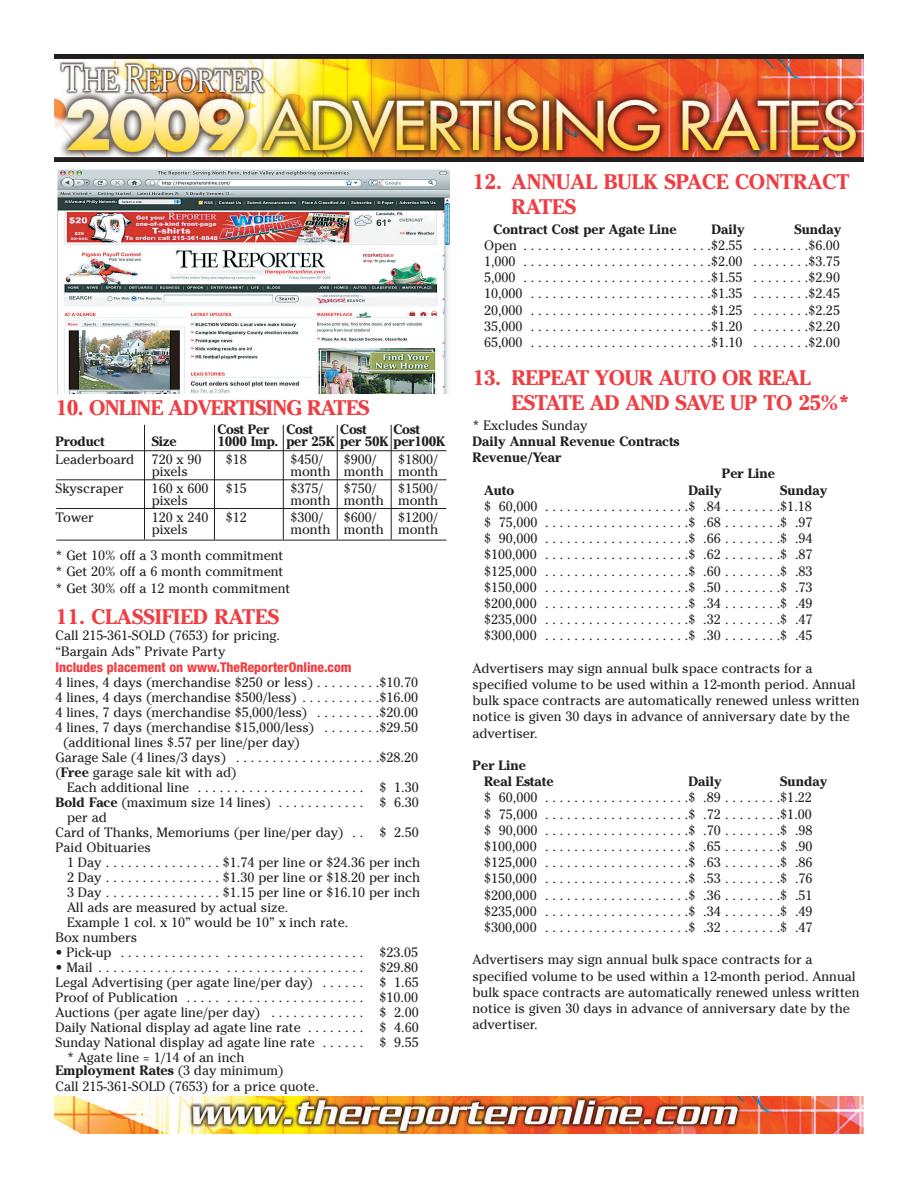
<style>
.page{position:relative;width:918px;height:1188px;background:#fff}
.page>*{position:absolute;margin:0;border:0;box-sizing:border-box;transform-origin:0 0}
.t1{font:700 21px/25.2px "Cheltenham";letter-spacing:-.015em;color:#ef3e43}
.t2{font:13.5px/16.2px "Cheltenham";color:#231f20}
.t3{font:700 13.5px/16.2px "Cheltenham";color:#231f20}
.t4{font:800 condensed 13.5px "Helvetica Neue";color:#ef3e43}
.s1{font-weight:700}
</style>
<div class="page">
<img style="left:54px;top:1096px;width:810px;height:38px">
<img style="left:54px;top:54px;width:810px;height:108px">
<hr style="left:56px;top:450px;width:391px;height:1px;background:#231f20">
<hr style="left:56px;top:479px;width:391px;height:1px;background:#231f20">
<hr style="left:56px;top:508px;width:391px;height:1px;background:#231f20">
<hr style="left:56px;top:540px;width:391px;height:1px;background:#231f20">
<hr style="left:144px;top:425px;width:1px;height:114px;background:#231f20">
<hr style="left:214px;top:425px;width:1px;height:114px;background:#231f20">
<hr style="left:283px;top:425px;width:1px;height:114px;background:#231f20">
<hr style="left:337px;top:425px;width:1px;height:114px;background:#231f20">
<hr style="left:391px;top:425px;width:1px;height:114px;background:#231f20">
<img style="left:57px;top:169px;width:393px;height:224px">
<h1 class="t1" style="left:56px;top:398px;width:315px">10. ONLINE ADVERTISING RATES</h1>
<p class="t3" style="left:218px;top:422px;width:53px">Cost Per</p>
<p class="t3" style="left:286px;top:422px;width:28px">Cost</p>
<p class="t3" style="left:340px;top:422px;width:28px">Cost</p>
<p class="t3" style="left:394px;top:422px;width:28px">Cost</p>
<p class="t3" style="left:56px;top:434px;width:51px">Product</p>
<p class="t3" style="left:152px;top:434px;width:26px">Size</p>
<p class="t3" style="left:217px;top:434px;width:229px">1000 Imp. per 25K per 50K per100K</p>
<p class="t2" style="left:56px;top:453px;width:80px">Leaderboard</p>
<p class="t2" style="left:152px;top:453px;width:51px">720 x 90</p>
<p class="t2" style="left:226px;top:453px;width:23px">$18</p>
<p class="t2" style="left:290px;top:453px;width:34px">$450/</p>
<p class="t2" style="left:344px;top:453px;width:34px">$900/</p>
<p class="t2" style="left:398px;top:453px;width:41px">$1800/</p>
<p class="t2" style="left:152px;top:465px;width:38px">pixels</p>
<p class="t2" style="left:290px;top:465px;width:149px">month month month</p>
<p class="t2" style="left:56px;top:482px;width:70px">Skyscraper</p>
<p class="t2" style="left:152px;top:482px;width:58px">160 x 600</p>
<p class="t2" style="left:226px;top:482px;width:23px">$15</p>
<p class="t2" style="left:290px;top:482px;width:34px">$375/</p>
<p class="t2" style="left:344px;top:482px;width:34px">$750/</p>
<p class="t2" style="left:398px;top:482px;width:41px">$1500/</p>
<p class="t2" style="left:152px;top:494px;width:38px">pixels</p>
<p class="t2" style="left:290px;top:494px;width:149px">month month month</p>
<p class="t2" style="left:56px;top:511px;width:40px">Tower</p>
<p class="t2" style="left:152px;top:511px;width:58px">120 x 240</p>
<p class="t2" style="left:226px;top:511px;width:23px">$12</p>
<p class="t2" style="left:290px;top:511px;width:34px">$300/</p>
<p class="t2" style="left:344px;top:511px;width:34px">$600/</p>
<p class="t2" style="left:398px;top:511px;width:41px">$1200/</p>
<p class="t2" style="left:152px;top:523px;width:38px">pixels</p>
<p class="t2" style="left:290px;top:523px;width:149px">month month month</p>
<p class="t2" style="left:56px;top:548px;width:236px">* Get 10% off a 3 month commitment * Get 20% off a 6 month commitment * Get 30% off a 12 month commitment</p>
<h1 class="t1" style="left:56px;top:607px;width:225px">11. CLASSIFIED RATES</h1>
<p class="t2" style="left:56px;top:629px;width:226px;line-height:15.8px">Call 215-361-SOLD (7653) for pricing. “Bargain Ads” Private Party</p>
<p class="t4" style="left:56px;top:662px;width:298px">Includes placement on www.TheReporterOnline.com</p>
<p class="t2" style="left:56px;top:675px;width:364px">4 lines, 4 days (merchandise $250 or less) . . . . . . . . .$10.70</p>
<p class="t2" style="left:56px;top:690px;width:364px">4 lines, 4 days (merchandise $500/less) . . . . . . . . . . .$16.00</p>
<p class="t2" style="left:56px;top:705px;width:364px">4 lines, 7 days (merchandise $5,000/less) . . . . . . . . .$20.00</p>
<p class="t2" style="left:56px;top:720px;width:364px">4 lines, 7 days (merchandise $15,000/less) . . . . . . . .$29.50</p>
<p class="t2" style="left:63px;top:735px;width:238px">(additional lines $.57 per line/per day)</p>
<p class="t2" style="left:56px;top:750px;width:364px">Garage Sale (4 lines/3 days) . . . . . . . . . . . . . . . . . . . .$28.20</p>
<p class="t2" style="left:56px;top:765px;width:183px">(<span class="s1">Free</span> garage sale kit with ad)</p>
<p class="t2" style="left:67px;top:780px;width:353px">Each additional line . . . . . . . . . . . . . . . . . . . . . . . $ 1.30</p>
<p class="t2" style="left:56px;top:795px;width:365px"><span class="s1">Bold Face</span> (maximum size 14 lines) . . . . . . . . . . . . $ 6.30</p>
<p class="t2" style="left:67px;top:810px;width:41px">per ad</p>
<p class="t2" style="left:56px;top:825px;width:365px">Card of Thanks, Memoriums (per line/per day) . . $ 2.50</p>
<p class="t2" style="left:56px;top:840px;width:97px">Paid Obituaries</p>
<p class="t2" style="left:67px;top:855px;width:355px">1 Day . . . . . . . . . . . . . . . . $1.74 per line or $24.36 per inch</p>
<p class="t2" style="left:67px;top:870px;width:355px">2 Day . . . . . . . . . . . . . . . . $1.30 per line or $18.20 per inch</p>
<p class="t2" style="left:67px;top:885px;width:355px">3 Day . . . . . . . . . . . . . . . . $1.15 per line or $16.10 per inch</p>
<p class="t2" style="left:67px;top:900px;width:223px">All ads are measured by actual size.</p>
<p class="t2" style="left:67px;top:915px;width:283px">Example 1 col. x 10” would be 10” x inch rate.</p>
<p class="t2" style="left:56px;top:930px;width:83px">Box numbers</p>
<p class="t2" style="left:56px;top:945px;width:364px">• Pick-up . . . . . . . . . . . . . . . . . . . . . . . . . . . . . . . . . $23.05</p>
<p class="t2" style="left:56px;top:960px;width:364px">• Mail . . . . . . . . . . . . . . . . . . . . . . . . . . . . . . . . . . . . $29.80</p>
<p class="t2" style="left:56px;top:975px;width:365px">Legal Advertising (per agate line/per day) . . . . . . $ 1.65</p>
<p class="t2" style="left:56px;top:990px;width:364px">Proof of Publication . . . . . . . . . . . . . . . . . . . . . . . . $10.00</p>
<p class="t2" style="left:56px;top:1005px;width:365px">Auctions (per agate line/per day) . . . . . . . . . . . . . $ 2.00</p>
<p class="t2" style="left:56px;top:1020px;width:365px">Daily National display ad agate line rate . . . . . . . . $ 4.60</p>
<p class="t2" style="left:56px;top:1035px;width:365px">Sunday National display ad agate line rate . . . . . . $ 9.55</p>
<p class="t2" style="left:67px;top:1050px;width:179px">* Agate line = 1/14 of an inch</p>
<p class="t2" style="left:56px;top:1064px;width:265px;line-height:15.8px"><span class="s1">Employment Rates</span> (3 day minimum)<br>Call 215-361-SOLD (7653) for a price quote.</p>
<h1 class="t1" style="left:512px;top:171px;width:339px;text-indent:-39px">12. ANNUAL BULK SPACE CONTRACT<br>RATES</h1>
<p class="t3" style="left:494px;top:222px;width:185px">Contract Cost per Agate Line</p>
<p class="t3" style="left:711px;top:222px;width:35px">Daily</p>
<p class="t3" style="left:794px;top:222px;width:48px">Sunday</p>
<p class="t2" style="left:484px;top:238px;width:357px;text-align:justify">Open . . . . . . . . . . . . . . . . . . . . . . . . . .$2.55 . . . . . . . .$6.00<br>1,000 . . . . . . . . . . . . . . . . . . . . . . . . . .$2.00 . . . . . . . .$3.75<br>5,000 . . . . . . . . . . . . . . . . . . . . . . . . . .$1.55 . . . . . . . .$2.90<br>10,000 . . . . . . . . . . . . . . . . . . . . . . . . .$1.35 . . . . . . . .$2.45<br>20,000 . . . . . . . . . . . . . . . . . . . . . . . . .$1.25 . . . . . . . .$2.25<br>35,000 . . . . . . . . . . . . . . . . . . . . . . . . .$1.20 . . . . . . . .$2.20<br>65,000 . . . . . . . . . . . . . . . . . . . . . . . . .$1.10 . . . . . . . .$2.00</p>
<h1 class="t1" style="left:512px;top:367px;width:340px;text-indent:-39px">13. REPEAT YOUR AUTO OR REAL<br>ESTATE AD AND SAVE UP TO 25%*</h1>
<p class="t2" style="left:472px;top:418px;width:116px">* Excludes Sunday</p>
<p class="t3" style="left:472px;top:435px;width:209px">Daily Annual Revenue Contracts<br>Revenue/Year</p>
<p class="t3" style="left:722px;top:467px;width:55px">Per Line</p>
<p class="t3" style="left:484px;top:483px;width:32px">Auto</p>
<p class="t3" style="left:688px;top:483px;width:35px">Daily</p>
<p class="t3" style="left:780px;top:483px;width:48px">Sunday</p>
<p class="t2" style="left:484px;top:499px;width:330px;text-align:justify">$ 60,000 . . . . . . . . . . . . . . . . . . . .$ .84 . . . . . . . .$1.18 $ 75,000 . . . . . . . . . . . . . . . . . . . .$ .68 . . . . . . . .$ .97 $ 90,000 . . . . . . . . . . . . . . . . . . . .$ .66 . . . . . . . .$ .94 $100,000 . . . . . . . . . . . . . . . . . . . .$ .62 . . . . . . . .$ .87 $125,000 . . . . . . . . . . . . . . . . . . . .$ .60 . . . . . . . .$ .83 $150,000 . . . . . . . . . . . . . . . . . . . .$ .50 . . . . . . . .$ .73 $200,000 . . . . . . . . . . . . . . . . . . . .$ .34 . . . . . . . .$ .49 $235,000 . . . . . . . . . . . . . . . . . . . .$ .32 . . . . . . . .$ .47 $300,000 . . . . . . . . . . . . . . . . . . . .$ .30 . . . . . . . .$ .45</p>
<p class="t2" style="left:472px;top:661px;width:389px">Advertisers may sign annual bulk space contracts for a specified volume to be used within a 12-month period. Annual bulk space contracts are automatically renewed unless written notice is given 30 days in advance of anniversary date by the advertiser.</p>
<p class="t3" style="left:484px;top:759px;width:71px;text-indent:-12px">Per Line<br>Real Estate</p>
<p class="t3" style="left:688px;top:775px;width:35px">Daily</p>
<p class="t3" style="left:780px;top:775px;width:48px">Sunday</p>
<p class="t2" style="left:484px;top:791px;width:330px;text-align:justify">$ 60,000 . . . . . . . . . . . . . . . . . . . .$ .89 . . . . . . . .$1.22 $ 75,000 . . . . . . . . . . . . . . . . . . . .$ .72 . . . . . . . .$1.00 $ 90,000 . . . . . . . . . . . . . . . . . . . .$ .70 . . . . . . . .$ .98 $100,000 . . . . . . . . . . . . . . . . . . . .$ .65 . . . . . . . .$ .90 $125,000 . . . . . . . . . . . . . . . . . . . .$ .63 . . . . . . . .$ .86 $150,000 . . . . . . . . . . . . . . . . . . . .$ .53 . . . . . . . .$ .76 $200,000 . . . . . . . . . . . . . . . . . . . .$ .36 . . . . . . . .$ .51 $235,000 . . . . . . . . . . . . . . . . . . . .$ .34 . . . . . . . .$ .49 $300,000 . . . . . . . . . . . . . . . . . . . .$ .32 . . . . . . . .$ .47</p>
<p class="t2" style="left:472px;top:953px;width:389px">Advertisers may sign annual bulk space contracts for a specified volume to be used within a 12-month period. Annual bulk space contracts are automatically renewed unless written notice is given 30 days in advance of anniversary date by the advertiser.</p>
</div>
